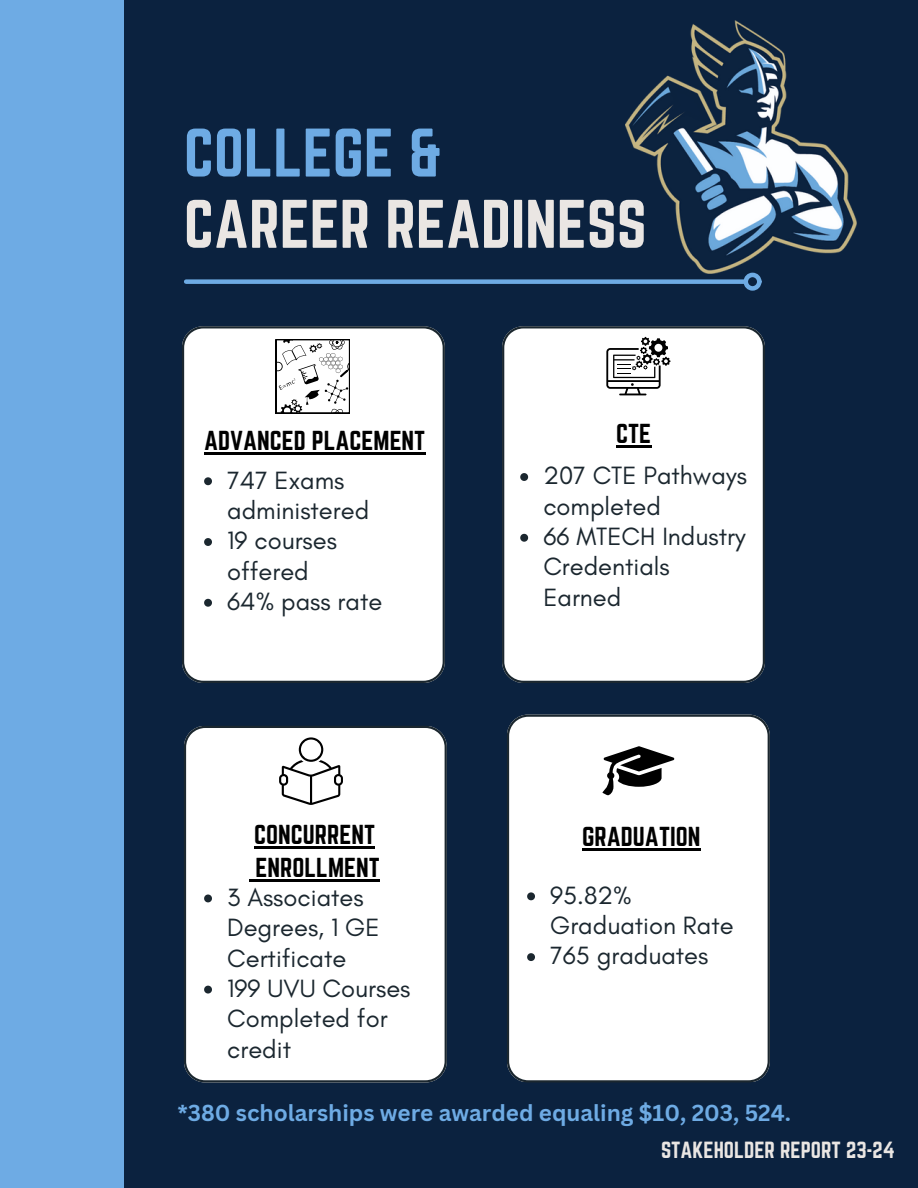
<style>
.page{position:relative;width:918px;height:1188px;background:#0b223f}
.page>*{position:absolute;margin:0;border:0;box-sizing:border-box;transform-origin:0 0}
.t1{font:60px "Norwester";color:#eae6e3}
.t2{font:60px "Norwester";color:#6eabe4}
.t3{font:25.5px/30.3px "Glacial Indifference";color:#1b272f}
.t4{font:24px/32.7px "Norwester";color:#000}
.t5{font:700 22.5px "Canva Sans";color:#6eabe4}
.t6{font:20.4px "Norwester";color:#eae6e3}
</style>
<div class="page">
<div style="left:0;top:0;width:124px;height:1188px;background:#6eabe4"></div>
<div style="left:186px;top:279px;width:558px;height:5px;background:#6eabe4"></div>
<div style="left:744px;top:273px;width:18px;height:18px;border:4px solid #6eabe4;border-radius:50%"></div>
<div style="left:182px;top:326px;width:263px;height:357px;background:#fff"></div>
<svg style="left:276px;top:339px;width:74px;height:74px;background:#d4d4d4"></svg>
<div style="left:502px;top:326px;width:263px;height:357px;background:#fff"></div>
<svg style="left:606px;top:337px;width:64px;height:58px;background:#b7b7b7"></svg>
<div style="left:184px;top:726px;width:263px;height:356px;background:#fff"></div>
<svg style="left:279px;top:737px;width:64px;height:68px;background:#d5d5d5"></svg>
<div style="left:507px;top:715px;width:263px;height:367px;background:#fff"></div>
<svg style="left:602px;top:746px;width:72px;height:49px;background:#888"></svg>
<img style="left:626px;top:21px;width:230px;height:253px">
<hr style="left:204px;top:452px;width:221px;height:2px;background:#000">
<svg style="left:204px;top:477px;width:8px;height:8px"></svg>
<svg style="left:204px;top:538px;width:8px;height:8px"></svg>
<svg style="left:204px;top:599px;width:8px;height:8px"></svg>
<hr style="left:616px;top:445px;width:35px;height:2px;background:#000">
<svg style="left:520px;top:473px;width:8px;height:8px"></svg>
<svg style="left:520px;top:534px;width:8px;height:8px"></svg>
<hr style="left:254px;top:846px;width:121px;height:3px;background:#000">
<svg style="left:250px;top:879px;width:6px;height:2px"></svg>
<hr style="left:256px;top:879px;width:124px;height:2px;background:#000">
<svg style="left:204px;top:895px;width:8px;height:7px"></svg>
<svg style="left:204px;top:986px;width:8px;height:8px"></svg>
<hr style="left:582px;top:849px;width:118px;height:2px;background:#000">
<svg style="left:527px;top:892px;width:8px;height:8px"></svg>
<svg style="left:527px;top:953px;width:8px;height:8px"></svg>
<h1 class="t2" style="left:184px;top:117px;width:260px">COLLEGE &amp;</h1>
<h1 class="t1" style="left:184px;top:188px;width:464px">CAREER READINESS</h1>
<p class="t4" style="left:204px;top:424px;width:223px">ADVANCED PLACEMENT</p>
<h2 class="t3" style="left:227px;top:465px;width:144px">747 Exams administered</h2>
<p class="t3" style="left:227px;top:525px;width:111px">19 courses offered</p>
<p class="t3" style="left:227px;top:586px;width:157px">64% pass rate</p>
<p class="t4" style="left:254px;top:818px;width:127px">CONCURRENT<br>ENROLLMENT</p>
<p class="t3" style="left:227px;top:882px;width:154px">3 Associates<br>Degrees, 1 GE<br>Certificate</p>
<p class="t3" style="left:227px;top:973px;width:185px">199 UVU Courses<br>Completed for credit</p>
<p class="t4" style="left:616px;top:417px;width:37px">CTE</p>
<p class="t3" style="left:543px;top:460px;width:205px">207 CTE Pathways completed</p>
<h2 class="t3" style="left:543px;top:521px;width:204px">66 MTECH Industry<br>Credentials<br>Earned</h2>
<h2 class="t4" style="left:582px;top:821px;width:120px">GRADUATION</h2>
<p class="t3" style="left:550px;top:880px;width:185px">95.82%<br>Graduation Rate</p>
<p class="t3" style="left:550px;top:940px;width:160px">765 graduates</p>
<p class="t5" style="left:177px;top:1097px;width:615px">*380 scholarships were awarded equaling $10, 203, 524.</p>
<h2 class="t6" style="left:661px;top:1138px;width:236px">STAKEHOLDER REPORT 23-24</h2>
</div>
